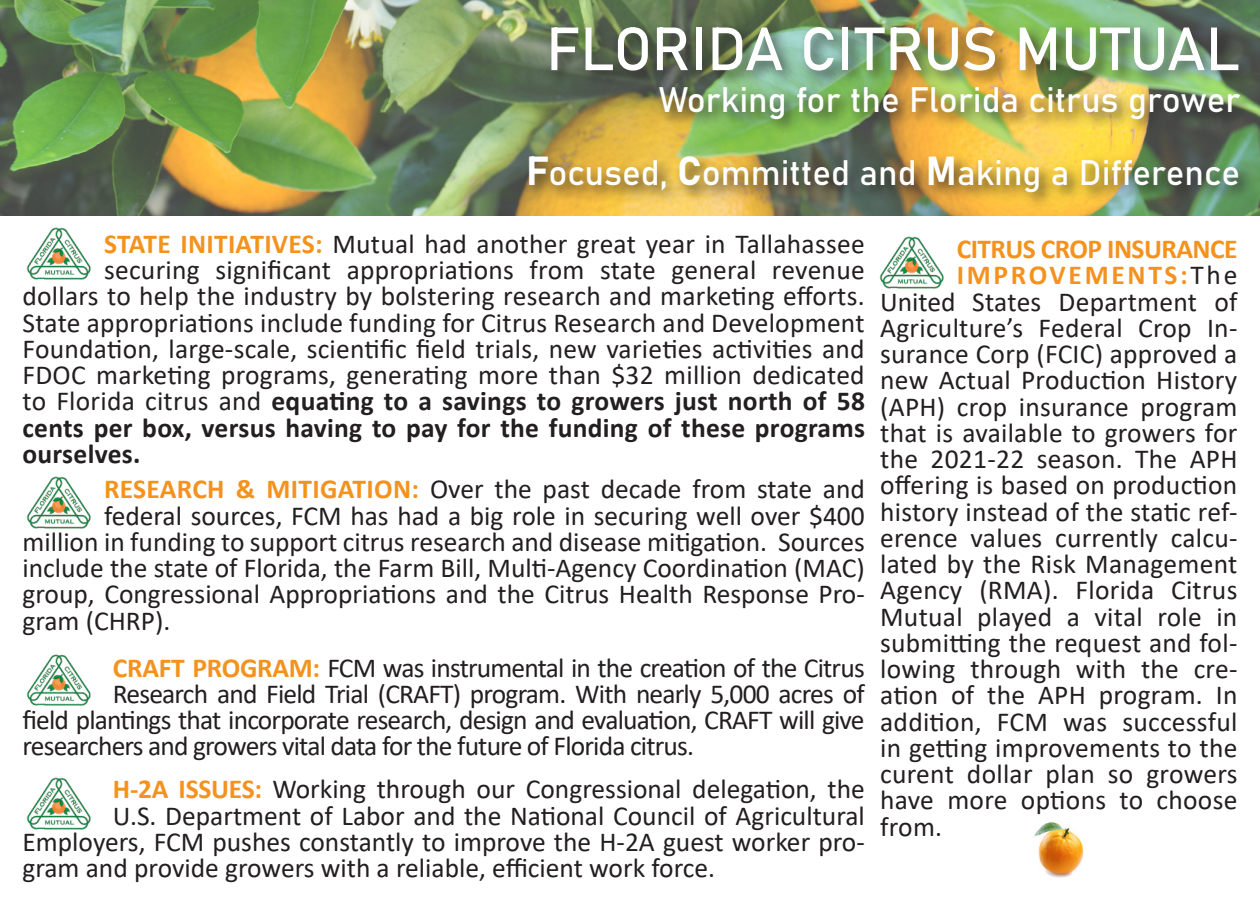
<style>
.page{position:relative;width:1260px;height:900px;background:#fff}
.page>*{position:absolute;margin:0;border:0;box-sizing:border-box;transform-origin:0 0}
.t1{font:60px "Bahnschrift";color:#fff}
.t2{font:35px "Bahnschrift";color:#fff}
.t3{font:27.5px "Calibri";color:#231f20}
.t4{font:27.5px "Calibri";letter-spacing:-.03em;color:#231f20}
.t5{font:700 27.5px "Calibri";letter-spacing:.01em;color:#231f20}
.t6{font:700 27.5px "Calibri";letter-spacing:-.02em;color:#f4921e}
.t7{font:700 27.5px "Calibri";letter-spacing:.1em;color:#f4921e}
.s1{font-size:40px}
.s2{font-weight:700;color:#f4921e}
.s3{font-weight:400}
.s4{font-weight:400;color:#231f20}
</style>
<div class="page">
<img style="left:0;top:0;width:1260px;height:215px">
<div style="left:523px;top:21px;width:733px;height:189px;background:#231f20;opacity:.75"></div>
<img style="left:26px;top:476px;width:65px;height:53px">
<img style="left:879px;top:236px;width:65px;height:53px">
<img style="left:1034px;top:822px;width:50px;height:56px">
<img style="left:26px;top:227px;width:65px;height:53px">
<img style="left:26px;top:654px;width:65px;height:52px">
<img style="left:26px;top:777px;width:65px;height:53px">
<p class="t1" style="left:546px;top:11px;width:695px">FLORIDA CITRUS MUTUAL</p>
<p class="t2" style="left:659px;top:78px;width:583px">Working for the Florida citrus grower</p>
<p class="t2" style="left:526px;top:151px;width:716px"><span class="s1">F</span>ocused, <span class="s1">C</span>ommitted and <span class="s1">M</span>aking a Difference</p>
<p class="t3" style="left:104px;top:225px;width:762px"><span class="s2">STATE INITIATIVES:</span> Mutual had another great year in Tallahassee</p>
<p class="t3" style="left:104px;top:251px;width:762px">securing significant appropriations from state general revenue</p>
<p class="t3" style="left:22px;top:277px;width:844px">dollars to help the industry by bolstering research and marketing efforts.</p>
<p class="t3" style="left:22px;top:303px;width:844px">State appropriations include funding for Citrus Research and Development</p>
<p class="t3" style="left:22px;top:330px;width:844px">Foundation, large-scale, scientific field trials, new varieties activities and</p>
<p class="t3" style="left:22px;top:356px;width:844px">FDOC marketing programs, generating more than $32 million dedicated</p>
<p class="t5" style="left:22px;top:382px;width:844px"><span class="s3">to Florida citrus and</span> equating to a savings to growers just north of 58</p>
<p class="t5" style="left:22px;top:408px;width:844px">cents per box, versus having to pay for the funding of these programs</p>
<p class="t5" style="left:22px;top:434px;width:119px">ourselves.</p>
<p class="t3" style="left:104px;top:470px;width:762px"><span class="s2">RESEARCH &amp; MITIGATION:</span> Over the past decade from state and</p>
<p class="t3" style="left:104px;top:497px;width:762px">federal sources, FCM has had a big role in securing well over $400</p>
<p class="t3" style="left:22px;top:523px;width:844px">million in funding to support citrus research and disease mitigation. Sources</p>
<p class="t3" style="left:22px;top:549px;width:844px">include the state of Florida, the Farm Bill, Multi-Agency Coordination (MAC)</p>
<p class="t3" style="left:22px;top:575px;width:844px">group, Congressional Appropriations and the Citrus Health Response Pro-</p>
<p class="t3" style="left:22px;top:602px;width:149px">gram (CHRP).</p>
<p class="t4" style="left:113px;top:648px;width:753px"><span class="s2">CRAFT PROGRAM:</span> FCM was instrumental in the creation of the Citrus</p>
<p class="t4" style="left:113px;top:675px;width:753px">Research and Field Trial (CRAFT) program. With nearly 5,000 acres of</p>
<p class="t4" style="left:22px;top:701px;width:844px">field plantings that incorporate research, design and evaluation, CRAFT will give</p>
<p class="t4" style="left:22px;top:727px;width:673px">researchers and growers vital data for the future of Florida citrus.</p>
<p class="t3" style="left:113px;top:770px;width:753px"><span class="s2">H-2A ISSUES:</span> Working through our Congressional delegation, the</p>
<p class="t3" style="left:113px;top:796px;width:753px">U.S. Department of Labor and the National Council of Agricultural</p>
<p class="t3" style="left:22px;top:823px;width:844px">Employers, FCM pushes constantly to improve the H-2A guest worker pro-</p>
<p class="t3" style="left:22px;top:849px;width:694px">gram and provide growers with a reliable, efficient work force.</p>
<p class="t6" style="left:957px;top:230px;width:282px">CITRUS CROP INSURANCE</p>
<p class="t7" style="left:957px;top:256px;width:282px">IMPROVEMENTS:<span class="s4">The</span></p>
<p class="t3" style="left:880px;top:283px;width:359px">United States Department of</p>
<p class="t3" style="left:880px;top:309px;width:359px">Agriculture’s Federal Crop In-</p>
<p class="t3" style="left:880px;top:335px;width:359px">surance Corp (FCIC) approved a</p>
<p class="t3" style="left:880px;top:361px;width:359px">new Actual Production History</p>
<p class="t3" style="left:880px;top:388px;width:359px">(APH) crop insurance program</p>
<p class="t3" style="left:880px;top:414px;width:359px">that is available to growers for</p>
<p class="t3" style="left:880px;top:440px;width:359px">the 2021-22 season. The APH</p>
<p class="t3" style="left:880px;top:466px;width:359px">offering is based on production</p>
<p class="t3" style="left:880px;top:493px;width:359px">history instead of the static ref-</p>
<p class="t3" style="left:880px;top:519px;width:359px">erence values currently calcu-</p>
<p class="t3" style="left:880px;top:545px;width:359px">lated by the Risk Management</p>
<p class="t3" style="left:880px;top:571px;width:359px">Agency (RMA). Florida Citrus</p>
<p class="t3" style="left:880px;top:598px;width:359px">Mutual played a vital role in</p>
<p class="t3" style="left:880px;top:624px;width:359px">submitting the request and fol-</p>
<p class="t3" style="left:880px;top:650px;width:359px">lowing through with the cre-</p>
<p class="t3" style="left:880px;top:676px;width:359px">ation of the APH program. In</p>
<p class="t3" style="left:880px;top:703px;width:359px">addition, FCM was successful</p>
<p class="t3" style="left:880px;top:729px;width:359px">in getting improvements to the</p>
<p class="t3" style="left:880px;top:755px;width:359px">curent dollar plan so growers</p>
<p class="t3" style="left:880px;top:781px;width:359px">have more options to choose</p>
<p class="t3" style="left:880px;top:808px;width:64px">from.</p>
</div>
